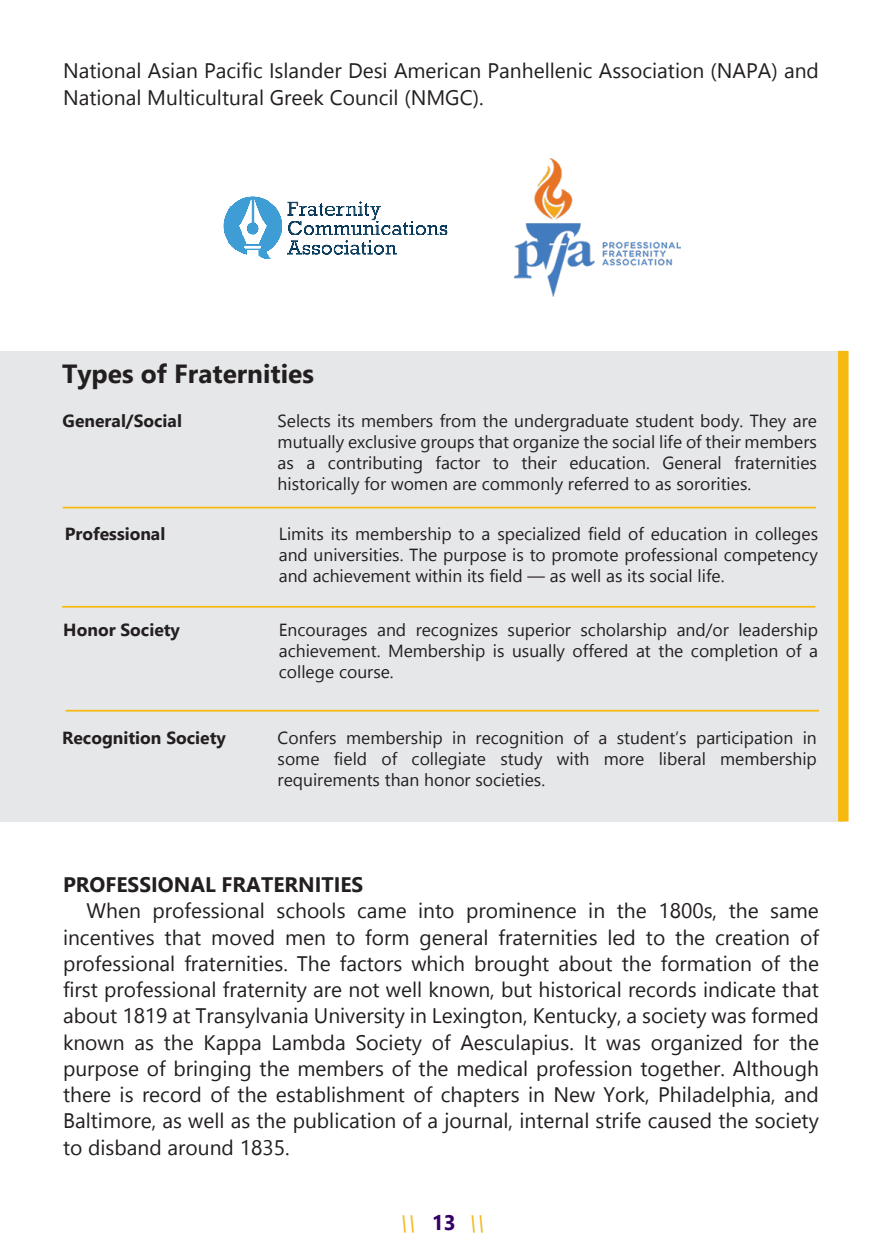
<style>
.page{position:relative;width:882px;height:1260px;background:#fff}
.page>*{position:absolute;margin:0;border:0;box-sizing:border-box;transform-origin:0 0}
.t1{font:700 26.25px "Nirmala UI";color:#231f20}
.t2{font:21px/26.2px "Nirmala UI";color:#231f20}
.t3{font:700 21px "Nirmala UI";color:#231f20}
.t4{font:italic 21px "Nirmala UI";color:#f6b818}
.t5{font:17.5px/21px "Nirmala UI";color:#231f20;text-align:justify}
.t6{font:700 17.5px "Nirmala UI";color:#231f20}
.s1{font-weight:700;font-style:normal;color:#306}
</style>
<div class="page">
<div style="left:0;top:351px;width:843px;height:471px;background:#e6e7e9"></div>
<img style="left:223px;top:196px;width:225px;height:62px">
<img style="left:515px;top:158px;width:166px;height:139px">
<hr style="left:63px;top:507px;width:753px;height:1px;background:#f7b910">
<hr style="left:62px;top:606px;width:753px;height:2px;background:#f7b910">
<hr style="left:66px;top:710px;width:753px;height:2px;background:#f7b910">
<div style="left:838px;top:351px;width:11px;height:471px;background:#f7b910"></div>
<p class="t2" style="left:63px;top:56px;width:758px">National Asian Pacific Islander Desi American Panhellenic Association (NAPA) and<br>National Multicultural Greek Council (NMGC).</p>
<p class="t1" style="left:62px;top:352px;width:253px">Types of Fraternities</p>
<p class="t6" style="left:63px;top:406px;width:121px">General/Social</p>
<p class="t6" style="left:65px;top:519px;width:102px">Professional</p>
<p class="t5" style="left:278px;top:409px;width:541px">Selects its members from the undergraduate student body. They are mutually exclusive groups that organize the social life of their members as a contributing factor to their education. General fraternities historically for women are commonly referred to as sororities.</p>
<p class="t5" style="left:279px;top:522px;width:541px">Limits its membership to a specialized field of education in colleges and universities. The purpose is to promote professional competency and achievement within its field — as well as its social life.</p>
<p class="t6" style="left:63px;top:616px;width:118px">Honor Society</p>
<p class="t5" style="left:279px;top:619px;width:541px">Encourages and recognizes superior scholarship and/or leadership achievement. Membership is usually offered at the completion of a college course.</p>
<p class="t6" style="left:62px;top:723px;width:165px">Recognition Society</p>
<p class="t5" style="left:278px;top:726px;width:541px">Confers membership in recognition of a student’s participation in some field of collegiate study with more liberal membership requirements than honor societies.</p>
<p class="t3" style="left:63px;top:867px;width:302px">PROFESSIONAL FRATERNITIES</p>
<p class="t2" style="left:63px;top:896px;width:758px;text-align:justify;text-indent:24px">When professional schools came into prominence in the 1800s, the same incentives that moved men to form general fraternities led to the creation of professional fraternities. The factors which brought about the formation of the first professional fraternity are not well known, but historical records indicate that about 1819 at Transylvania University in Lexington, Kentucky, a society was formed known as the Kappa Lambda Society of Aesculapius. It was organized for the purpose of bringing the members of the medical profession together. Although there is record of the establishment of chapters in New York, Philadelphia, and Baltimore, as well as the publication of a journal, internal strife caused the society to disband around 1835.</p>
<p class="t4" style="left:399px;top:1205px;width:96px">\\ <span class="s1">1 3</span> \\</p>
</div>
